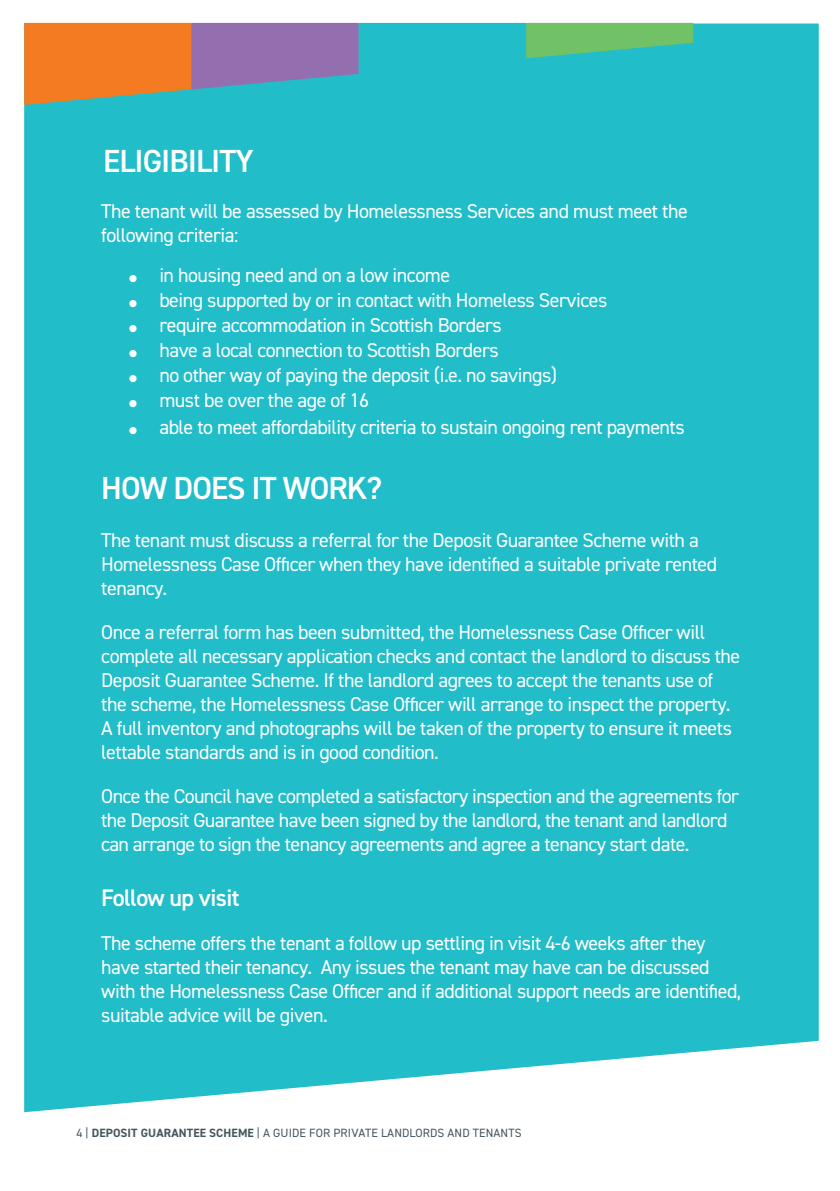
<style>
.page{position:relative;width:840px;height:1191px;background:#fff}
.page>*{position:absolute;margin:0;border:0;box-sizing:border-box;transform-origin:0 0}
.t1{font:600 32px "DIN2014";letter-spacing:-.03em;color:#fff}
.t2{font:600 24px "DIN2014";letter-spacing:-.025em;color:#fff}
.t3{font:20px/24px "DIN2014";letter-spacing:-.025em;color:#fff}
.Tabbed_Body_Copy{font:12px "DIN2014";letter-spacing:.01em;color:#45555f}
.s1{font-weight:700}
</style>
<div class="page">
<div style="left:24px;top:24px;width:794px;height:1088px;background:#21bdc9"></div>
<svg style="left:24px;top:23px;width:669px;height:82px;background:#6ba096"></svg>
<p class="t1" style="left:103px;top:140px;width:152px">ELIGIBILITY</p>
<p class="t3" style="left:101px;top:199px;width:587px">The tenant will be assessed by Homelessness Services and must meet the following criteria:</p>
<p class="t3" style="left:129px;top:263px;width:322px">● in housing need and on a low income</p>
<p class="t3" style="left:129px;top:288px;width:479px">● being supported by or in contact with Homeless Services</p>
<p class="t3" style="left:129px;top:313px;width:374px">● require accommodation in Scottish Borders</p>
<p class="t3" style="left:129px;top:338px;width:371px">● have a local connection to Scottish Borders</p>
<p class="t3" style="left:129px;top:363px;width:429px">● no other way of paying the deposit (i.e. no savings)</p>
<p class="t3" style="left:129px;top:388px;width:241px">● must be over the age of 16</p>
<p class="t3" style="left:129px;top:414px;width:556px">● able to meet affordability criteria to sustain ongoing rent payments</p>
<p class="t1" style="left:101px;top:466px;width:282px">HOW DOES IT WORK?</p>
<p class="t3" style="left:101px;top:527px;width:617px">The tenant must discuss a referral for the Deposit Guarantee Scheme with a<br>Homelessness Case Officer when they have identified a suitable private rented tenancy.</p>
<p class="t3" style="left:101px;top:619px;width:640px">Once a referral form has been submitted, the Homelessness Case Officer will complete all necessary application checks and contact the landlord to discuss the Deposit Guarantee Scheme. If the landlord agrees to accept the tenants use of the scheme, the Homelessness Case Officer will arrange to inspect the property.<br>A full inventory and photographs will be taken of the property to ensure it meets lettable standards and is in good condition.</p>
<p class="t3" style="left:101px;top:783px;width:639px">Once the Council have completed a satisfactory inspection and the agreements for the Deposit Guarantee have been signed by the landlord, the tenant and landlord can arrange to sign the tenancy agreements and agree a tenancy start date.</p>
<p class="t2" style="left:101px;top:881px;width:140px">Follow up visit</p>
<p class="t3" style="left:101px;top:930px;width:641px">The scheme offers the tenant a follow up settling in visit 4-6 weeks after they have started their tenancy. Any issues the tenant may have can be discussed with the Homelessness Case Officer and if additional support needs are identified, suitable advice will be given.</p>
<p class="Tabbed_Body_Copy" style="left:77px;top:1125px;width:446px">4 | <span class="s1">DEPOSIT GUARANTEE SCHEME</span> | A GUIDE FOR PRIVATE LANDLORDS AND TENANTS</p>
</div>
